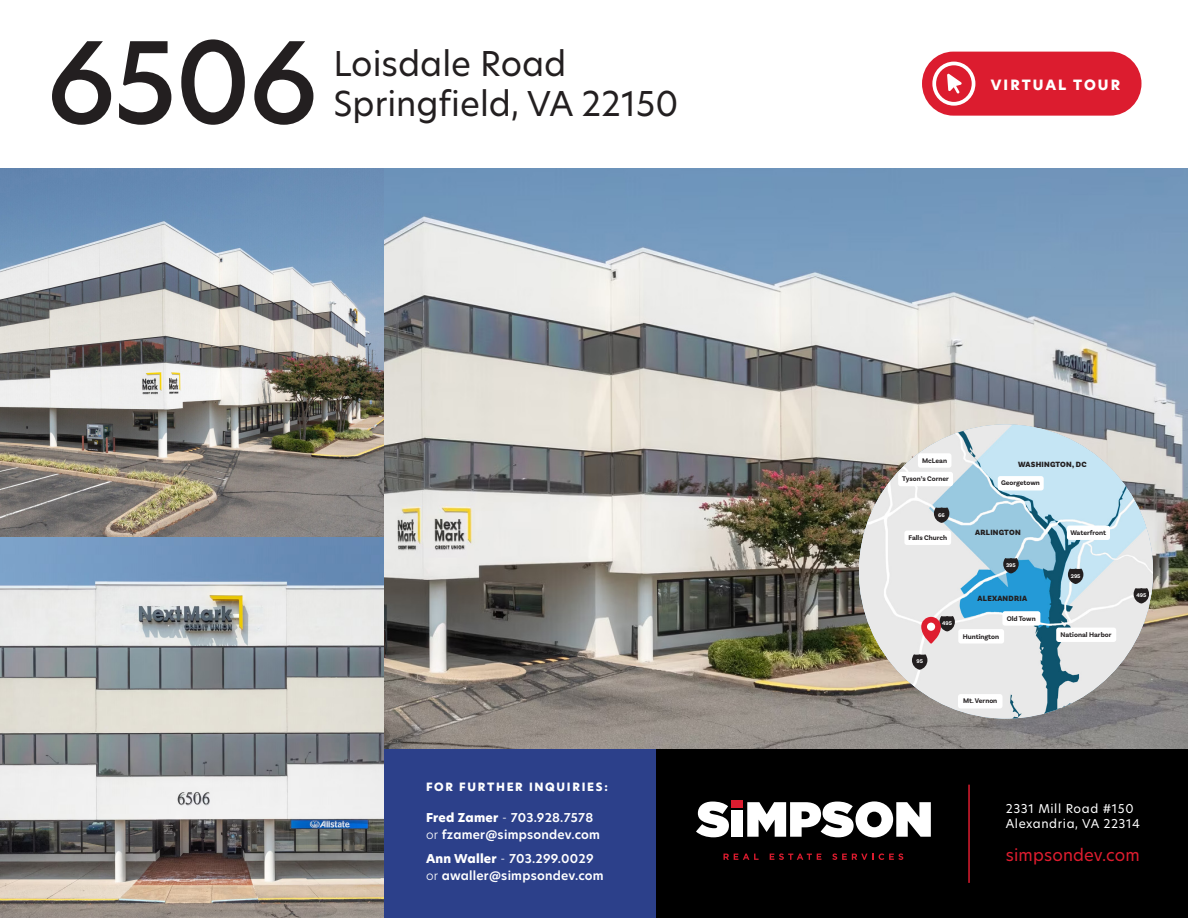
<style>
.page{position:relative;width:1188px;height:918px;background:#fff}
.page>*{position:absolute;margin:0;border:0;box-sizing:border-box;transform-origin:0 0}
.Header__Sm{font:500 109.95px "New Hero";color:#231f20}
.Header__Sm-2{font:33.6px "New Hero";color:#231f20}
.Body{font:16.5px "New Hero";letter-spacing:.01em;color:#de1d2f}
.Body-2{font:800 13.95px "New Hero";letter-spacing:.15em;color:#fff}
.Body-3{font:600 12px/16.5px "New Hero";letter-spacing:.02em;color:#fff}
.Body-4{font:12px/14.4px "New Hero";letter-spacing:.05em;color:#fff}
.Body-5{font:800 11.25px "New Hero";letter-spacing:.15em;color:#fff}
.t1{font:900 7.95px "Basic Sans";letter-spacing:.03em;color:#231f20}
.t2{font:700 7.05px "Basic Sans";color:#231f20}
.t3{font:700 5.55px "Basic Sans";color:#fff}
.s1{font-weight:800}
.s2{font-weight:300}
</style>
<div class="page">
<img style="left:384px;top:168px;width:804px;height:582px">
<img style="left:0;top:168px;width:384px;height:369px">
<svg style="left:0;top:537px;width:384px;height:381px;background:#a6aaac"></svg>
<div style="left:384px;top:750px;width:804px;height:168px;background:#000"></div>
<div style="left:384px;top:750px;width:272px;height:168px;background:#2c408a"></div>
<hr style="left:968px;top:785px;width:2px;height:98px;background:#dc1c2f">
<svg style="left:696px;top:802px;width:33px;height:35px"></svg>
<div style="left:732px;top:810px;width:11px;height:27px;background:#fff"></div>
<svg style="left:747px;top:801px;width:184px;height:36px"></svg>
<div style="left:732px;top:800px;width:11px;height:8px;background:#dc1c2f"></div>
<svg style="left:724px;top:854px;width:35px;height:6px"></svg>
<svg style="left:770px;top:854px;width:51px;height:6px"></svg>
<svg style="left:832px;top:853px;width:71px;height:7px"></svg>
<img style="left:859px;top:425px;width:294px;height:294px">
<svg style="left:1134px;top:588px;width:15px;height:16px"></svg>
<svg style="left:939px;top:616px;width:16px;height:15px"></svg>
<svg style="left:934px;top:507px;width:15px;height:16px"></svg>
<svg style="left:912px;top:654px;width:15px;height:16px"></svg>
<svg style="left:1003px;top:558px;width:16px;height:16px"></svg>
<svg style="left:1068px;top:569px;width:15px;height:15px"></svg>
<div style="left:1002px;top:611px;width:38px;height:15px;background:#fff;border-radius:3px"></div>
<div style="left:998px;top:476px;width:46px;height:15px;background:#fff;border-radius:3px"></div>
<div style="left:1067px;top:526px;width:43px;height:14px;background:#fff;border-radius:3px"></div>
<div style="left:918px;top:453px;width:33px;height:15px;background:#fff;border-radius:3px"></div>
<div style="left:898px;top:472px;width:55px;height:14px;background:#fff;border-radius:3px"></div>
<div style="left:904px;top:531px;width:47px;height:14px;background:#fff;border-radius:3px"></div>
<div style="left:958px;top:629px;width:46px;height:15px;background:#fff;border-radius:3px"></div>
<div style="left:1056px;top:628px;width:60px;height:14px;background:#fff;border-radius:3px"></div>
<div style="left:958px;top:694px;width:45px;height:15px;background:#fff;border-radius:3px"></div>
<svg style="left:921px;top:617px;width:20px;height:27px"></svg>
<div style="left:927px;top:623px;width:8px;height:8px;background:#fff;border-radius:50%"></div>
<div style="left:922px;top:52px;width:220px;height:64px;background:#dc1c2f;border-radius:32px"></div>
<div style="left:932px;top:62px;width:43px;height:44px;border:4px solid #fff;border-radius:50%"></div>
<svg style="left:947px;top:74px;width:15px;height:20px"></svg>
<p class="Header__Sm" style="left:47px;top:8px;width:273px">6506</p>
<p class="Header__Sm-2" style="left:334px;top:40px;width:234px">Loisdale Road</p>
<p class="Header__Sm-2" style="left:334px;top:80px;width:346px">Springfield, VA 22150</p>
<p class="Body-5" style="left:426px;top:779px;width:183px">FOR FURTHER INQUIRIES:</p>
<p class="Body-3" style="left:426px;top:809px;width:176px"><span class="s1">Fred Zamer</span> <span class="s2">-</span> 703.928.7578 <span class="s2">or</span> fzamer@simpsondev.com</p>
<p class="Body-3" style="left:426px;top:851px;width:179px"><span class="s1">Ann Waller</span> <span class="s2">-</span> 703.299.0029 <span class="s2">or</span> awaller@simpsondev.com</p>
<p class="Body-2" style="left:991px;top:75px;width:131px">VIRTUAL TOUR</p>
<p class="t2" style="left:922px;top:456px;width:26px">McLean</p>
<p class="t2" style="left:902px;top:475px;width:48px">Tyson’s Corner</p>
<p class="t3" style="left:938px;top:511px;width:8px">66</p>
<p class="t2" style="left:908px;top:533px;width:40px">Falls Church</p>
<p class="t3" style="left:916px;top:658px;width:8px">95</p>
<p class="t3" style="left:942px;top:620px;width:11px">495</p>
<p class="t1" style="left:1018px;top:460px;width:70px">WASHINGTON, DC</p>
<p class="t2" style="left:1001px;top:479px;width:40px">Georgetown</p>
<p class="t1" style="left:975px;top:527px;width:47px">ARLINGTON</p>
<p class="t3" style="left:1006px;top:562px;width:11px">395</p>
<p class="t1" style="left:978px;top:594px;width:51px">ALEXANDRIA</p>
<p class="t2" style="left:1007px;top:614px;width:30px">Old Town</p>
<p class="t2" style="left:1070px;top:528px;width:37px">Waterfront</p>
<p class="t3" style="left:1071px;top:572px;width:11px">295</p>
<p class="t2" style="left:963px;top:632px;width:38px">Huntington</p>
<p class="t2" style="left:1061px;top:630px;width:52px">National Harbor</p>
<p class="t2" style="left:963px;top:697px;width:36px">Mt. Vernon</p>
<p class="t3" style="left:1136px;top:592px;width:11px">495</p>
<p class="Body-4" style="left:1006px;top:801px;width:136px">2331 Mill Road #150<br>Alexandria, VA 22314</p>
<p class="Body" style="left:1006px;top:844px;width:136px">simpsondev.com</p>
</div>
